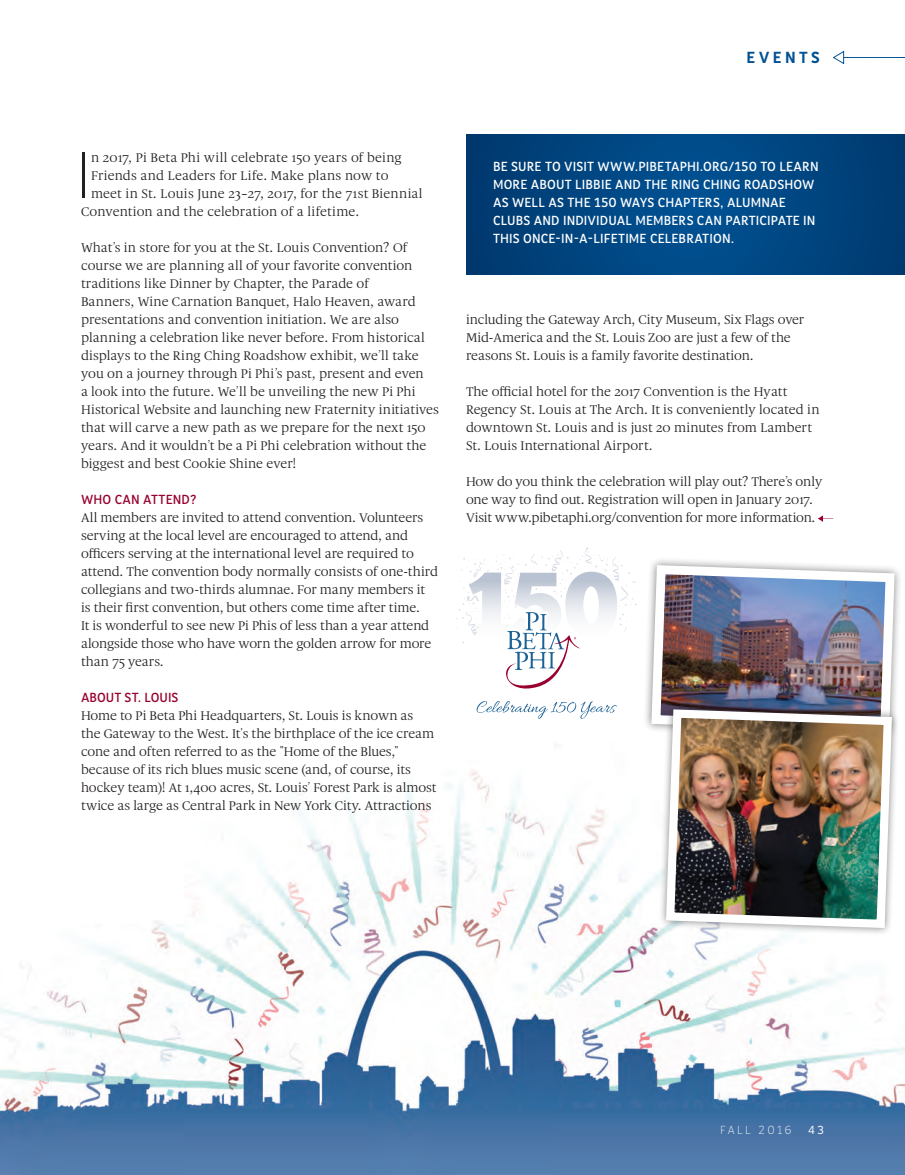
<style>
.page{position:relative;width:905px;height:1175px;background:#fff}
.page>*{position:absolute;margin:0;border:0;box-sizing:border-box;transform-origin:0 0}
.Body_1st_paragraph_W{font:100 66.45px "Saya FY";color:#231f20}
.t1{font:700 16.5px "Saya FY";letter-spacing:.205em;color:#005294}
.body_-_regular_parag{font:13.5px/18px "Gauthier FY";color:#231f20}
.subhead{font:13.5px/18px "Gauthier FY";letter-spacing:-.01em;color:#231f20}
.body_-_regular_parag-2{font:500 13.5px/18px "Saya FY";letter-spacing:.01em;color:#fff}
.Body_1st_paragraph_W-2{font:13.5px "Gauthier FY";letter-spacing:.01em;color:#231f20}
.t2{font:100 12px "Saya FY";letter-spacing:.2em;color:#fff}
.t3{font:12px "Saya FY";color:#fff}
.s1{font-family:"Saya FY";font-weight:500;color:#98012d}
</style>
<div class="page">
<svg style="left:833px;top:51px;width:71px;height:13px"></svg>
<img style="left:0;top:770px;width:904px;height:404px">
<svg style="left:456px;top:547px;width:180px;height:172px"></svg>
<svg style="left:466px;top:135px;width:438px;height:140px;background:#00447f"></svg>
<img style="left:0;top:519px;width:1px;height:507px">
<img style="left:646px;top:560px;width:253px;height:170px">
<div style="left:658px;top:701px;width:241px;height:234px;background:#231f20;opacity:.55"></div>
<img style="left:661px;top:705px;width:235px;height:227px">
<svg style="left:818px;top:515px;width:15px;height:6px"></svg>
<p class="t1" style="left:746px;top:47px;width:75px">EVENTS</p>
<p class="Body_1st_paragraph_W" style="left:75px;top:137px;width:17px">I</p>
<p class="Body_1st_paragraph_W-2" style="left:91px;top:149px;width:312px">n 2017, Pi Beta Phi will celebrate 150 years of being</p>
<p class="Body_1st_paragraph_W-2" style="left:91px;top:167px;width:299px">Friends and Leaders for Life. Make plans now to</p>
<p class="Body_1st_paragraph_W-2" style="left:91px;top:185px;width:333px">meet in St. Louis June 23–27, 2017, for the 71st Biennial</p>
<p class="Body_1st_paragraph_W-2" style="left:81px;top:203px;width:280px">Convention and the celebration of a lifetime.</p>
<p class="body_-_regular_parag" style="left:81px;top:238px;width:359px">What’s in store for you at the St. Louis Convention? Of course we are planning all of your favorite convention traditions like Dinner by Chapter, the Parade of<br>Banners, Wine Carnation Banquet, Halo Heaven, award presentations and convention initiation. We are also planning a celebration like never before. From historical displays to the Ring Ching Roadshow exhibit, we’ll take you on a journey through Pi Phi’s past, present and even<br>a look into the future. We’ll be unveiling the new Pi Phi Historical Website and launching new Fraternity initiatives that will carve a new path as we prepare for the next 150 years. And it wouldn’t be a Pi Phi celebration without the biggest and best Cookie Shine ever!</p>
<p class="subhead" style="left:81px;top:490px;width:358px"><span class="s1">WHO CAN ATTEND?<br></span>All members are invited to attend convention. Volunteers serving at the local level are encouraged to attend, and officers serving at the international level are required to attend. The convention body normally consists of one-third collegians and two-thirds alumnae. For many members it<br>is their first convention, but others come time after time.<br>It is wonderful to see new Pi Phis of less than a year attend alongside those who have worn the golden arrow for more than 75 years.</p>
<p class="body_-_regular_parag" style="left:81px;top:688px;width:357px"><span class="s1">ABOUT ST. LOUIS<br></span>Home to Pi Beta Phi Headquarters, St. Louis is known as<br>the Gateway to the West. It's the birthplace of the ice cream cone and often referred to as the "Home of the Blues," because of its rich blues music scene (and, of course, its hockey team)! At 1,400 acres, St. Louis’ Forest Park is almost twice as large as Central Park in New York City. Attractions</p>
<p class="body_-_regular_parag-2" style="left:493px;top:157px;width:327px">BE SURE TO VISIT WWW.PIBETAPHI.ORG/150 TO LEARN MORE ABOUT LIBBIE AND THE RING CHING ROADSHOW AS WELL AS THE 150 WAYS CHAPTERS, ALUMNAE CLUBS AND INDIVIDUAL MEMBERS CAN PARTICIPATE IN THIS ONCE-IN-A-LIFETIME CELEBRATION.</p>
<p class="body_-_regular_parag" style="left:466px;top:310px;width:340px">including the Gateway Arch, City Museum, Six Flags over<br>Mid-America and the St. Louis Zoo are just a few of the reasons St. Louis is a family favorite destination.</p>
<p class="body_-_regular_parag" style="left:466px;top:382px;width:355px">The official hotel for the 2017 Convention is the Hyatt Regency St. Louis at The Arch. It is conveniently located in downtown St. Louis and is just 20 minutes from Lambert St. Louis International Airport.</p>
<p class="body_-_regular_parag" style="left:466px;top:472px;width:358px">How do you think the celebration will play out? There’s only one way to find out. Registration will open in January 2017.<br>Visit www.pibetaphi.org/convention for more information.</p>
<p class="t2" style="left:720px;top:1123px;width:73px">FALL 2016</p>
<p class="t3" style="left:808px;top:1123px;width:17px">43</p>
</div>
